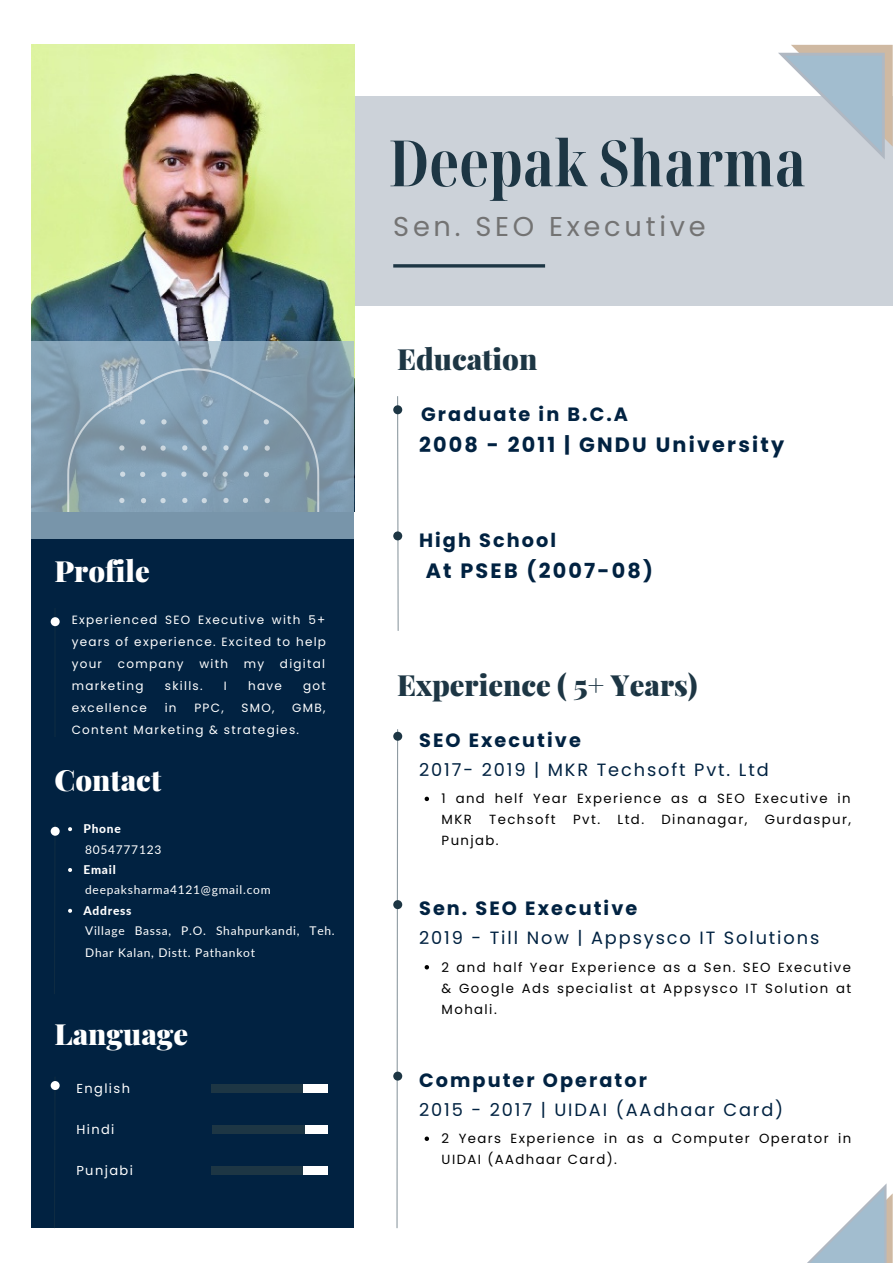
<style>
.page{position:relative;width:893px;height:1264px;background:#fff}
.page>*{position:absolute;margin:0;border:0;box-sizing:border-box;transform-origin:0 0}
.t1{font:700 extra-condensed 63.9px "Noto Serif Display";color:#1d3644}
.t2{font:900 29.25px "Playfair Display";color:#1d3644}
.t3{font:900 29.25px "Playfair Display";color:#fff}
.t4{font:27.3px "Poppins";letter-spacing:.14em;color:#737373}
.t5{font:700 20.7px "Poppins";letter-spacing:.105em;color:#012241}
.t6{font:700 19.2px "Poppins";letter-spacing:.105em;color:#012241}
.t7{font:17.7px "Poppins";letter-spacing:.105em;color:#012241}
.t8{font:13.2px/21px "Poppins";letter-spacing:.105em;color:#000}
.t9{font:13.05px "Poppins";letter-spacing:.105em;color:#fff}
.t10{font:12px/22px "Poppins";letter-spacing:.105em;color:#fff;text-align:justify}
.t11{font:12px/22px "Lato";letter-spacing:.06em;color:#fff}
.t12{font:800 12px "Lato";letter-spacing:.06em;color:#fff}
</style>
<div class="page">
<div style="left:31px;top:356px;width:323px;height:871px;background:#012241"></div>
<div style="left:354px;top:97px;width:538px;height:209px;background:#ccd2d9"></div>
<img style="left:31px;top:45px;width:323px;height:296px">
<svg style="left:31px;top:341px;width:323px;height:198px;background:#809caf"></svg>
<svg style="left:67px;top:368px;width:252px;height:144px;background:#86a0b2"></svg>
<svg style="left:777px;top:45px;width:115px;height:114px"></svg>
<svg style="left:808px;top:1183px;width:84px;height:79px"></svg>
<hr style="left:54px;top:608px;width:2px;height:128px;background:#1d3644">
<svg style="left:396px;top:396px;width:3px;height:235px"></svg>
<svg style="left:396px;top:729px;width:2px;height:499px"></svg>
<svg style="left:53px;top:835px;width:3px;height:159px"></svg>
<svg style="left:53px;top:1089px;width:3px;height:139px"></svg>
<div style="left:51px;top:617px;width:9px;height:9px;background:#fff;border-radius:50%"></div>
<div style="left:393px;top:405px;width:9px;height:9px;background:#1d3644;border-radius:50%"></div>
<div style="left:393px;top:731px;width:9px;height:9px;background:#1d3644;border-radius:50%"></div>
<div style="left:393px;top:900px;width:9px;height:9px;background:#1d3644;border-radius:50%"></div>
<div style="left:393px;top:1071px;width:9px;height:9px;background:#1d3644;border-radius:50%"></div>
<div style="left:393px;top:531px;width:9px;height:9px;background:#1d3644;border-radius:50%"></div>
<div style="left:51px;top:826px;width:9px;height:9px;background:#fff;border-radius:50%"></div>
<svg style="left:51px;top:1080px;width:9px;height:9px"></svg>
<svg style="left:68px;top:827px;width:4px;height:4px"></svg>
<svg style="left:68px;top:868px;width:4px;height:4px"></svg>
<svg style="left:68px;top:908px;width:4px;height:4px"></svg>
<div style="left:212px;top:1084px;width:115px;height:8px;background:#fff"></div>
<div style="left:212px;top:1084px;width:91px;height:8px;background:#1d3644"></div>
<div style="left:212px;top:1125px;width:115px;height:8px;background:#fff"></div>
<div style="left:212px;top:1125px;width:92px;height:8px;background:#1d3644"></div>
<div style="left:212px;top:1166px;width:115px;height:8px;background:#fff"></div>
<div style="left:212px;top:1166px;width:91px;height:8px;background:#1d3644"></div>
<hr style="left:393px;top:264px;width:152px;height:3px;background:#1d3644">
<svg style="left:424px;top:796px;width:5px;height:5px"></svg>
<svg style="left:424px;top:965px;width:5px;height:4px"></svg>
<svg style="left:424px;top:1136px;width:5px;height:4px"></svg>
<h2 class="t3" style="left:54px;top:550px;width:97px">Profile</h2>
<p class="t10" style="left:72px;top:608px;width:256px">Experienced SEO Executive with 5+ years of experience. Excited to help your</p>
<p class="t10" style="left:118px;top:652px;width:67px">company</p>
<p class="t10" style="left:199px;top:652px;width:30px">with</p>
<p class="t10" style="left:244px;top:652px;width:22px">my</p>
<p class="t10" style="left:280px;top:652px;width:47px">digital</p>
<p class="t10" style="left:72px;top:674px;width:73px">marketing</p>
<p class="t10" style="left:165px;top:674px;width:39px">skills.</p>
<p class="t10" style="left:224px;top:674px;width:4px">I</p>
<p class="t10" style="left:248px;top:674px;width:35px">have</p>
<p class="t10" style="left:303px;top:674px;width:24px">got</p>
<p class="t10" style="left:72px;top:696px;width:77px">excellence</p>
<p class="t10" style="left:165px;top:696px;width:13px">in</p>
<p class="t10" style="left:194px;top:696px;width:31px">PPC,</p>
<p class="t10" style="left:241px;top:696px;width:35px">SMO,</p>
<p class="t10" style="left:72px;top:696px;width:255px;text-indent:220px">GMB,<br>Content Marketing &amp; strategies.</p>
<h2 class="t3" style="left:54px;top:759px;width:108px">Contact</h2>
<p class="t12" style="left:83px;top:821px;width:39px">Phone</p>
<p class="t12" style="left:83px;top:862px;width:34px">Email</p>
<p class="t12" style="left:83px;top:903px;width:50px">Address</p>
<p class="t11" style="left:85px;top:837px;width:78px">8054777123</p>
<p class="t11" style="left:85px;top:878px;width:187px">deepaksharma4121@gmail.com</p>
<p class="t11" style="left:85px;top:919px;width:251px">Village Bassa, P.O. Shahpurkandi, Teh.<br>Dhar Kalan, Distt. Pathankot</p>
<h2 class="t3" style="left:54px;top:1013px;width:135px">Language</h2>
<p class="t9" style="left:76px;top:1079px;width:55px">English</p>
<p class="t9" style="left:76px;top:1120px;width:40px">Hindi</p>
<p class="t9" style="left:76px;top:1161px;width:58px">Punjabi</p>
<h1 class="t1" style="left:389px;top:118px;width:419px">Deepak Sharma</h1>
<h3 class="t4" style="left:393px;top:207px;width:314px">Sen. SEO Executive</h3>
<h2 class="t2" style="left:397px;top:338px;width:142px">Education</h2>
<h3 class="t6" style="left:421px;top:400px;width:208px">Graduate in B.C.A</h3>
<h3 class="t5" style="left:419px;top:430px;width:366px">2008 - 2011 | GNDU University</h3>
<h3 class="t6" style="left:419px;top:526px;width:139px">High School</h3>
<h3 class="t5" style="left:425px;top:556px;width:229px">At PSEB (2007-08)</h3>
<h2 class="t2" style="left:397px;top:664px;width:302px">Experience ( 5+ Years)</h2>
<h3 class="t6" style="left:419px;top:727px;width:163px">SEO Executive</h3>
<h3 class="t7" style="left:419px;top:757px;width:351px">2017- 2019 | MKR Techsoft Pvt. Ltd</h3>
<p class="t8" style="left:441px;top:788px;width:410px">1 and helf Year Experience as a SEO Executive in<br>MKR</p>
<p class="t8" style="left:489px;top:809px;width:68px">Techsoft</p>
<p class="t8" style="left:573px;top:809px;width:28px">Pvt.</p>
<p class="t8" style="left:617px;top:809px;width:28px">Ltd.</p>
<p class="t8" style="left:661px;top:809px;width:87px">Dinanagar,</p>
<p class="t8" style="left:764px;top:809px;width:88px">Gurdaspur,</p>
<p class="t8" style="left:441px;top:830px;width:59px">Punjab.</p>
<h3 class="t6" style="left:419px;top:895px;width:220px">Sen. SEO Executive</h3>
<h3 class="t7" style="left:419px;top:925px;width:401px">2019 - Till Now | Appsysco IT Solutions</h3>
<p class="t8" style="left:441px;top:956px;width:411px;text-align:justify">2 and half Year Experience as a Sen. SEO Executive &amp; Google Ads specialist at Appsysco IT Solution at Mohali.</p>
<h3 class="t6" style="left:419px;top:1066px;width:229px">Computer Operator</h3>
<h3 class="t7" style="left:419px;top:1097px;width:366px">2015 - 2017 | UIDAI (AAdhaar Card)</h3>
<p class="t8" style="left:441px;top:1127px;width:411px">2 Years Experience in as a Computer Operator in<br>UIDAI (AAdhaar Card).</p>
</div>
